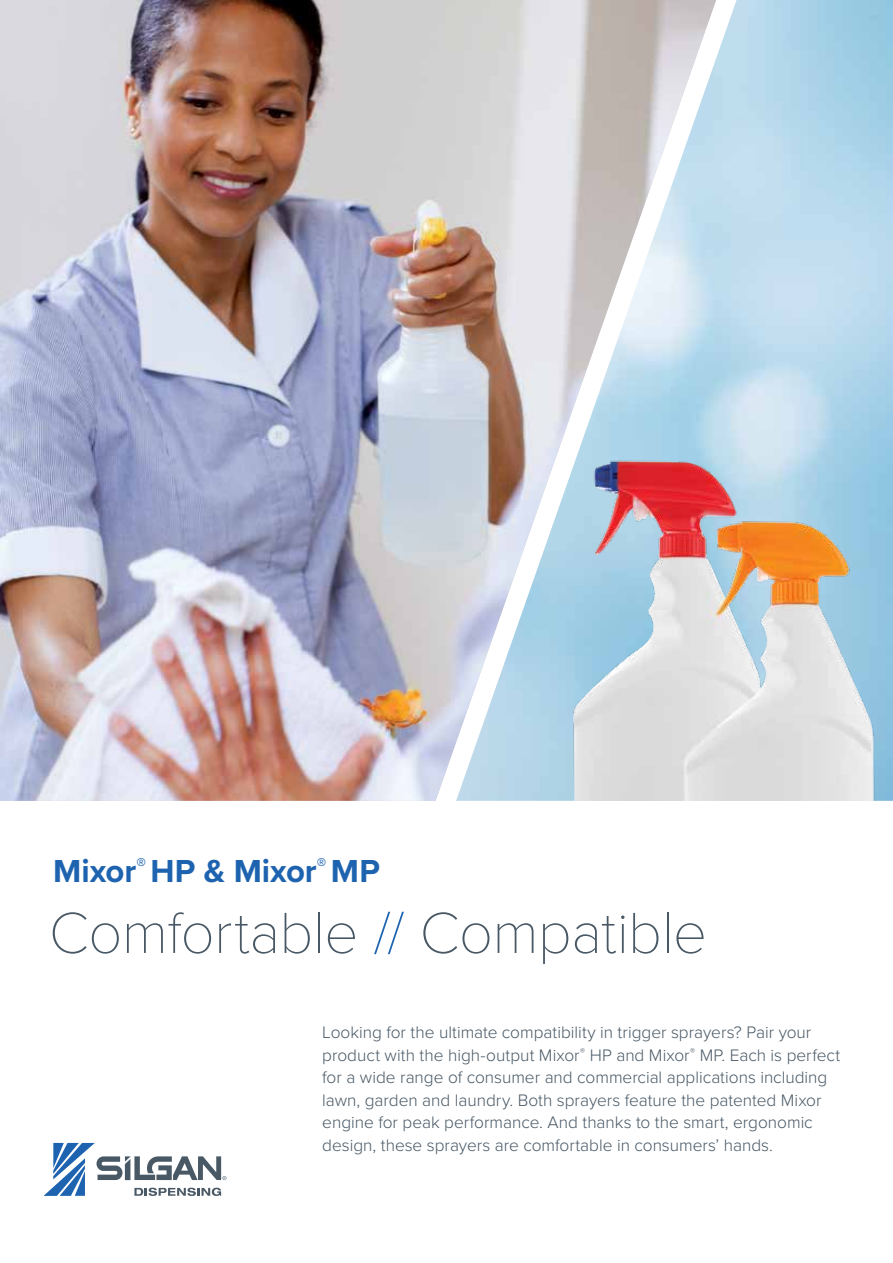
<style>
.page{position:relative;width:893px;height:1263px;background:#fff}
.page>*{position:absolute;margin:0;border:0;box-sizing:border-box;transform-origin:0 0}
.t1{font:100 60px "Proxima Nova T";letter-spacing:-.01em;color:#485865}
.t2{font:700 33px "Proxima Nova";letter-spacing:-.005em;color:#1e63af}
.t3{font:300 17.25px/22.5px "Proxima Nova";color:#485865}
.s1{color:#1e63af}
</style>
<div class="page">
<img style="left:0;top:0;width:716px;height:801px">
<svg style="left:44px;top:1143px;width:182px;height:53px"></svg>
<img style="left:518px;top:439px;width:363px;height:362px">
<h2 class="t2" style="left:53px;top:847px;width:328px">Mixor<sup>®</sup> HP &amp; Mixor<sup>®</sup> MP</h2>
<h1 class="t1" style="left:49px;top:888px;width:660px">Comfortable <span class="s1">//</span> Compatible</h1>
<p class="t3" style="left:322px;top:1020px;width:519px">Looking for the ultimate compatibility in trigger sprayers? Pair your product with the high-output Mixor<sup>®</sup> HP and Mixor<sup>®</sup> MP. Each is perfect for a wide range of consumer and commercial applications including lawn, garden and laundry. Both sprayers feature the patented Mixor engine for peak performance. And thanks to the smart, ergonomic design, these sprayers are comfortable in consumers’ hands.</p>
</div>
